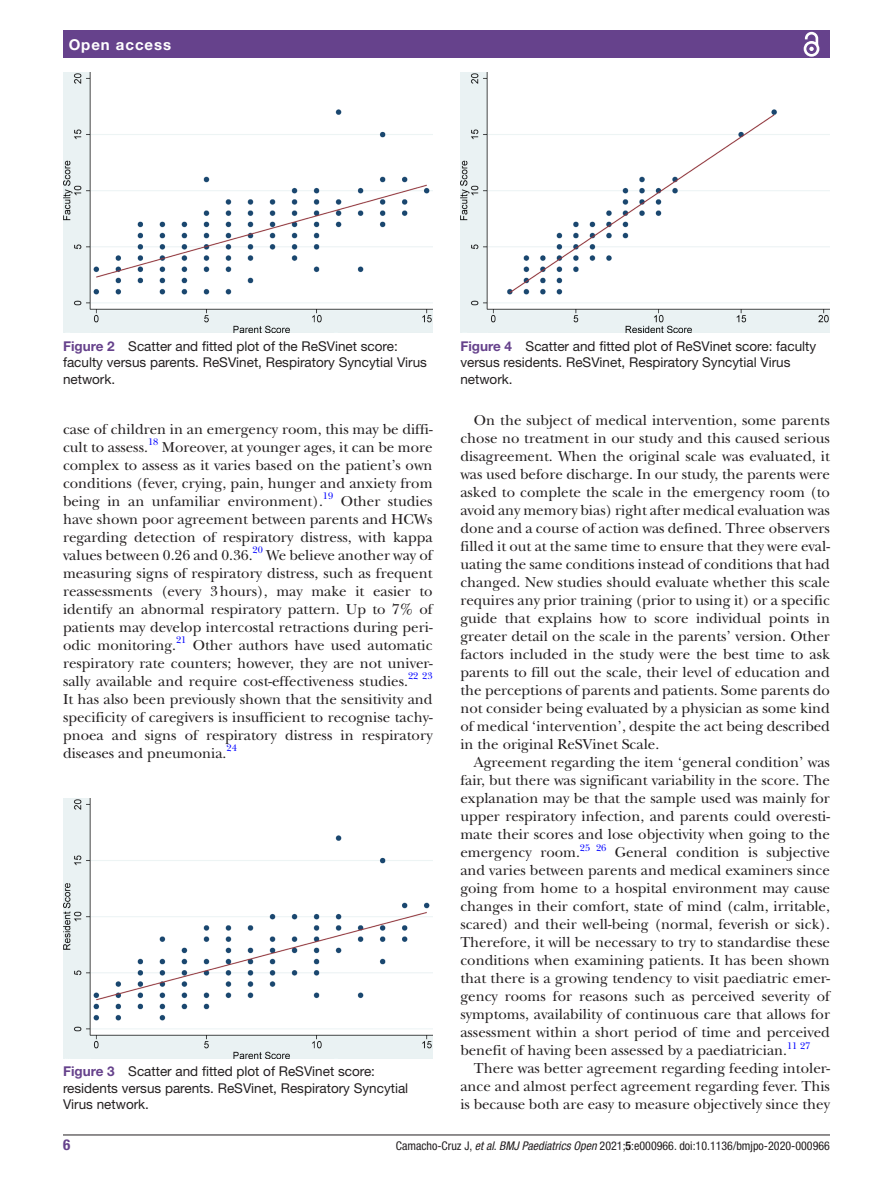
<style>
.page{position:relative;width:893px;height:1191px;background:#fff}
.page>*{position:absolute;margin:0;border:0;box-sizing:border-box;transform-origin:0 0}
.t1{font:15px/18px "New Baskerville";color:#231f20;text-align:justify}
.t2{font:700 15px "Helvetica Neue LT Std";letter-spacing:.065em;color:#fff}
.t3{font:700 condensed 15px "Helvetica Neue LT Std";color:#66428c}
.t4{font:13.5px/16.5px "Helvetica Neue LT Std";color:#231f20}
.t5{font:condensed 12px "Helvetica Neue LT Std";color:#231f20}
.t6{font:9.9px "New Baskerville";color:#00f}
.s1{font-weight:700;color:#66428c}
.s2{font-style:italic}
.s3{font-weight:700}
</style>
<div class="page">
<hr style="left:63px;top:1134px;width:767px;height:1px;background:#231f20">
<div style="left:63px;top:31px;width:767px;height:27px;background:#66428c"></div>
<svg style="left:803px;top:31px;width:17px;height:26px"></svg>
<img style="left:63px;top:73px;width:370px;height:259px">
<img style="left:63px;top:798px;width:370px;height:260px">
<img style="left:460px;top:73px;width:370px;height:259px">
<p class="t2" style="left:69px;top:35px;width:104px">Open access</p>
<p class="t4" style="left:63px;top:337px;width:366px"><span class="s1">Figure 2</span> Scatter and fitted plot of the ReSVinet score: faculty versus parents. ReSVinet, Respiratory Syncytial Virus network.</p>
<p class="t1" style="left:63px;top:420px;width:371px">case of children in an emergency room, this may be diffi&shy;cult to assess.</p>
<p class="t6" style="left:148px;top:436px;width:12px">18</p>
<p class="t1" style="left:63px;top:438px;width:371px;text-indent:99px">Moreover, at younger ages, it can be more complex to assess as it varies based on the patient’s own conditions (fever, crying, pain, hunger and anxiety from being in an unfamiliar environment).</p>
<p class="t6" style="left:323px;top:490px;width:12px">19</p>
<p class="t1" style="left:63px;top:492px;width:371px;text-indent:278px">Other studies have shown poor agreement between parents and HCWs regarding detection of respiratory distress, with kappa values between 0.26 and 0.36.</p>
<p class="t6" style="left:253px;top:544px;width:12px">20</p>
<p class="t1" style="left:63px;top:546px;width:371px;text-indent:203px">We believe another way of measuring signs of respiratory distress, such as frequent reassessments (every 3hours), may make it easier to identify an abnormal respiratory pattern. Up to 7% of patients may develop intercostal retractions during peri&shy;odic monitoring.</p>
<p class="t6" style="left:176px;top:634px;width:12px">21</p>
<p class="t1" style="left:63px;top:636px;width:371px;text-indent:130px">Other authors have used automatic respiratory rate counters; however, they are not univer&shy;sally available and require cost-effectiveness studies.</p>
<p class="t6" style="left:408px;top:670px;width:26px">22 23</p>
<p class="t1" style="left:63px;top:690px;width:371px">It has also been previously shown that the sensitivity and specificity of caregivers is insufficient to recognise tachy&shy;pnoea and signs of respiratory distress in respiratory diseases and pneumonia.</p>
<p class="t6" style="left:226px;top:742px;width:12px">24</p>
<p class="t4" style="left:63px;top:1063px;width:347px"><span class="s1">Figure 3</span> Scatter and fitted plot of ReSVinet score: residents versus parents. ReSVinet, Respiratory Syncytial<br>Virus network.</p>
<p class="t4" style="left:460px;top:337px;width:357px"><span class="s1">Figure 4</span> Scatter and fitted plot of ReSVinet score: faculty versus residents. ReSVinet, Respiratory Syncytial Virus network.</p>
<p class="t1" style="left:460px;top:411px;width:371px;text-indent:14px">On the subject of medical intervention, some parents chose no treatment in our study and this caused serious disagreement. When the original scale was evaluated, it was used before discharge. In our study, the parents were asked to complete the scale in the emergency room (to avoid any memory bias) right after medical evaluation was done and a course of action was defined. Three observers filled it out at the same time to ensure that they were eval&shy;uating the same conditions instead of conditions that had changed. New studies should evaluate whether this scale requires any prior training (prior to using it) or a specific guide that explains how to score individual points in greater detail on the scale in the parents’ version. Other factors included in the study were the best time to ask parents to fill out the scale, their level of education and the perceptions of parents and patients. Some parents do not consider being evaluated by a physician as some kind of medical ‘intervention’, despite the act being described in the original ReSVinet Scale.</p>
<p class="t1" style="left:460px;top:753px;width:371px;text-indent:14px">Agreement regarding the item ‘general condition’ was fair, but there was significant variability in the score. The explanation may be that the sample used was mainly for upper respiratory infection, and parents could overesti&shy;mate their scores and lose objectivity when going to the emergency room.</p>
<p class="t6" style="left:580px;top:841px;width:28px">25 26</p>
<p class="t1" style="left:460px;top:843px;width:371px;text-indent:155px">General condition is subjective and varies between parents and medical examiners since going from home to a hospital environment may cause changes in their comfort, state of mind (calm, irritable, scared) and their well-being (normal, feverish or sick).<br>Therefore, it will be necessary to try to standardise these conditions when examining patients. It has been shown that there is a growing tendency to visit paediatric emer&shy;gency rooms for reasons such as perceived severity of symptoms, availability of continuous care that allows for assessment within a short period of time and perceived benefit of having been assessed by a paediatrician.<sup>11</sup> <sup>27</sup></p>
<p class="t1" style="left:460px;top:1059px;width:371px;text-indent:14px">There was better agreement regarding feeding intoler&shy;ance and almost perfect agreement regarding fever. This is because both are easy to measure objectively since they</p>
<p class="t3" style="left:63px;top:1135px;width:9px">6</p>
<p class="t5" style="left:396px;top:1138px;width:436px">Camacho-Cruz J, <span class="s2">et al</span>. <span class="s2">BMJ Paediatrics Open</span> 2021;<span class="s3">5</span>:e000966. doi:10.1136/bmjpo-2020-000966</p>
</div>
